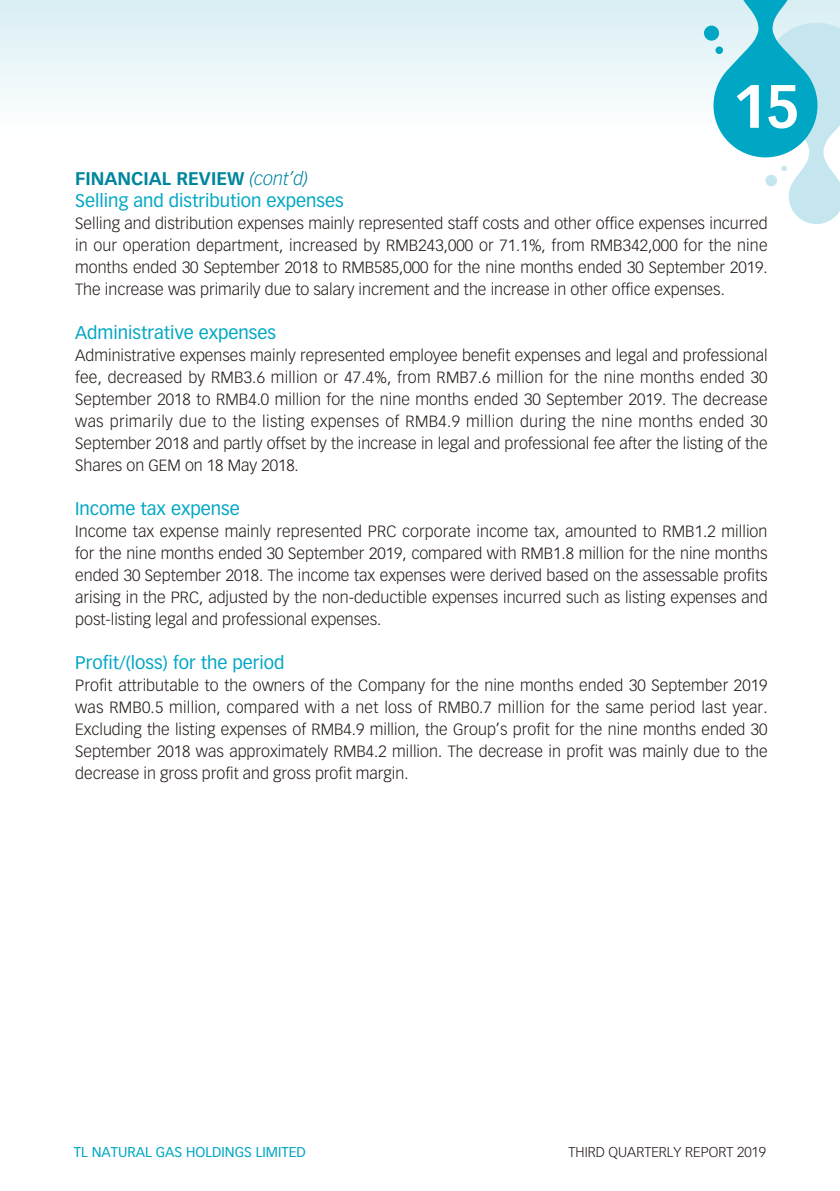
<style>
.page{position:relative;width:840px;height:1191px;background:#fff}
.page>*{position:absolute;margin:0;border:0;box-sizing:border-box;transform-origin:0 0}
.t1{font:700 60px "Vectora LT Std";color:#fff}
.t2{font:18px/22px "Vectora LT Std";color:#00a7c4}
.t3{font:300 16px/22px "Vectora LT Std";color:#231916;text-align:justify}
.t4{font:14px "Vectora LT Std";color:#00a7c4}
.t5{font:300 14px "Vectora LT Std";color:#231916}
.s1{font-weight:700;color:#00869d}
.s2{font-weight:300;font-style:italic;color:#00869d}
</style>
<div class="page">
<div style="left:0;top:0;width:839px;height:142px;background:linear-gradient(to bottom,#d8eef3,#fff)"></div>
<svg style="left:713px;top:0;width:126px;height:224px"></svg>
<div style="left:703px;top:26px;width:15px;height:15px;background:#00a7c4;border-radius:50%"></div>
<div style="left:715px;top:46px;width:7px;height:8px;background:#00a7c4;border-radius:50%"></div>
<h1 class="t1" style="left:731px;top:78px;width:70px">15</h1>
<p class="t2" style="left:75px;top:169px;width:270px"><span class="s1">FINANCIAL REVIEW</span> <span class="s2">(cont’d)<br></span>Selling and distribution expenses</p>
<p class="t3" style="left:75px;top:213px;width:693px">Selling and distribution expenses mainly represented staff costs and other office expenses incurred in our operation department, increased by RMB243,000 or 71.1%, from RMB342,000 for the nine months ended 30 September 2018 to RMB585,000 for the nine months ended 30 September 2019.<br>The increase was primarily due to salary increment and the increase in other office expenses.</p>
<p class="t2" style="left:75px;top:323px;width:202px">Administrative expenses</p>
<p class="t3" style="left:75px;top:345px;width:693px">Administrative expenses mainly represented employee benefit expenses and legal and professional fee, decreased by RMB3.6 million or 47.4%, from RMB7.6 million for the nine months ended 30<br>September 2018 to RMB4.0 million for the nine months ended 30 September 2019. The decrease was primarily due to the listing expenses of RMB4.9 million during the nine months ended 30<br>September 2018 and partly offset by the increase in legal and professional fee after the listing of the Shares on GEM on 18 May 2018.</p>
<p class="t2" style="left:75px;top:499px;width:166px">Income tax expense</p>
<p class="t3" style="left:75px;top:521px;width:693px">Income tax expense mainly represented PRC corporate income tax, amounted to RMB1.2 million for the nine months ended 30 September 2019, compared with RMB1.8 million for the nine months ended 30 September 2018. The income tax expenses were derived based on the assessable profits arising in the PRC, adjusted by the non-deductible expenses incurred such as listing expenses and post-listing legal and professional expenses.</p>
<p class="t2" style="left:75px;top:653px;width:211px">Profit/(loss) for the period</p>
<p class="t3" style="left:75px;top:675px;width:693px">Profit attributable to the owners of the Company for the nine months ended 30 September 2019 was RMB0.5 million, compared with a net loss of RMB0.7 million for the same period last year.<br>Excluding the listing expenses of RMB4.9 million, the Group’s profit for the nine months ended 30<br>September 2018 was approximately RMB4.2 million. The decrease in profit was mainly due to the decrease in gross profit and gross profit margin.</p>
<p class="t4" style="left:74px;top:1145px;width:233px">TL NATURAL GAS HOLDINGS LIMITED</p>
<p class="t5" style="left:568px;top:1145px;width:199px">THIRD QUARTERLY REPORT 2019</p>
</div>
